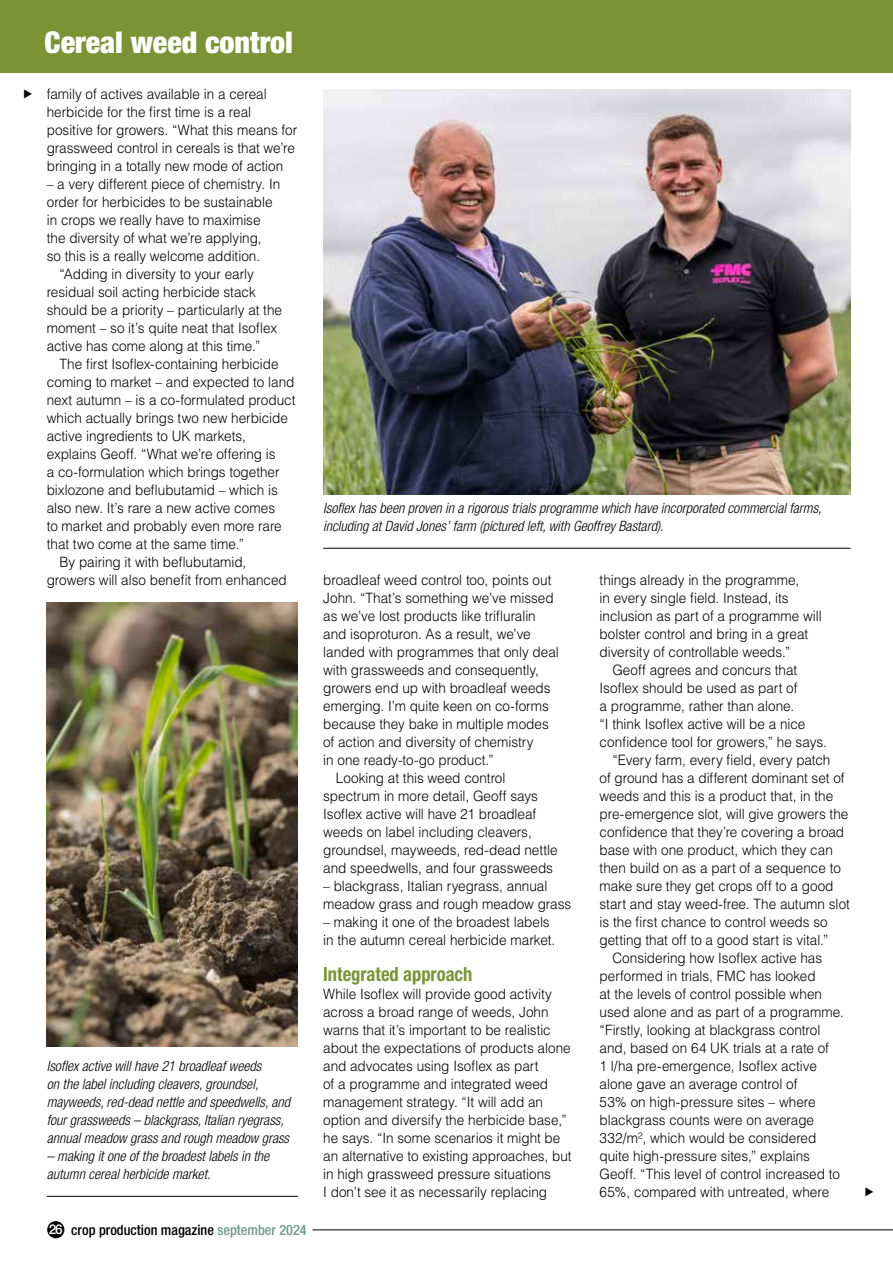
<style>
.page{position:relative;width:893px;height:1263px;background:#fff}
.page>*{position:absolute;margin:0;border:0;box-sizing:border-box;transform-origin:0 0}
.t1{font:900 condensed 30px "Helvetica Neue LT Std";color:#fff}
.t2{font:700 condensed 19.5px "Helvetica Neue LT Std";color:#7b9334;scale:.95 1}
.t3{font:300 14.25px/18px "Helvetica LT Std";letter-spacing:-.005em;color:#000;scale:.95 1}
.t4{font:italic 300 condensed 14.25px/18px "Helvetica Neue LT Std";color:#000}
.t5{font:500 condensed 14.25px "Helvetica Neue LT Std";color:#000}
.s1{font-stretch:normal;font-size:13.5px;color:#fff}
.s2{color:#6f9a87}
</style>
<div class="page">
<div style="left:47px;top:1221px;width:17px;height:17px;background:#000;border-radius:50%"></div>
<hr style="left:313px;top:1229px;width:580px;height:1px;background:#000">
<div style="left:0;top:0;width:893px;height:72px;background:#7b9334"></div>
<hr style="left:47px;top:1196px;width:251px;height:1px;background:#000">
<img style="left:47px;top:603px;width:251px;height:443px">
<img style="left:323px;top:89px;width:527px;height:406px">
<hr style="left:323px;top:548px;width:527px;height:1px;background:#000">
<h1 class="t1" style="left:45px;top:24px;width:250px">Cereal weed control</h1>
<p class="t3" style="left:47px;top:85px;width:265px">family of actives available in a cereal herbicide for the first time is a real positive for growers. “What this means for grassweed control in cereals is that we’re bringing in a totally new mode of action</p>
<p class="t3" style="left:47px;top:175px;width:247px">– a very different piece of chemistry. In</p>
<p class="t3" style="left:47px;top:193px;width:239px">order for herbicides to be sustainable</p>
<p class="t3" style="left:47px;top:211px;width:227px">in crops we really have to maximise</p>
<p class="t3" style="left:47px;top:229px;width:228px">the diversity of what we’re applying,</p>
<p class="t3" style="left:47px;top:247px;width:226px">so this is a really welcome addition.</p>
<p class="t3" style="left:60px;top:265px;width:206px">“Adding in diversity to your early</p>
<p class="t3" style="left:47px;top:283px;width:222px">residual soil acting herbicide stack</p>
<p class="t3" style="left:47px;top:301px;width:249px">should be a priority – particularly at the</p>
<p class="t3" style="left:47px;top:319px;width:244px">moment – so it’s quite neat that Isoflex</p>
<p class="t3" style="left:47px;top:337px;width:226px">active has come along at this time.”</p>
<p class="t3" style="left:60px;top:355px;width:232px">The first Isoflex-containing herbicide</p>
<p class="t3" style="left:47px;top:373px;width:262px">coming to market – and expected to land</p>
<p class="t3" style="left:47px;top:391px;width:263px">next autumn – is a co-formulated product</p>
<p class="t3" style="left:47px;top:409px;width:255px">which actually brings two new herbicide</p>
<p class="t3" style="left:47px;top:427px;width:211px">active ingredients to UK markets,</p>
<p class="t3" style="left:47px;top:445px;width:242px">explains Geoff. “What we’re offering is</p>
<p class="t3" style="left:47px;top:463px;width:247px">a co-formulation which brings together</p>
<p class="t3" style="left:47px;top:481px;width:245px">bixlozone and beflubutamid – which is</p>
<p class="t3" style="left:47px;top:499px;width:242px">also new. It’s rare a new active comes</p>
<p class="t3" style="left:47px;top:517px;width:249px">to market and probably even more rare</p>
<p class="t3" style="left:47px;top:535px;width:209px">that two come at the same time.”</p>
<p class="t3" style="left:60px;top:553px;width:198px">By pairing it with beflubutamid,</p>
<p class="t3" style="left:47px;top:571px;width:254px">growers will also benefit from enhanced</p>
<p class="t3" style="left:323px;top:571px;width:242px">broadleaf weed control too, points out</p>
<p class="t3" style="left:323px;top:589px;width:244px">John. “That’s something we’ve missed</p>
<p class="t3" style="left:323px;top:607px;width:225px">as we’ve lost products like trifluralin</p>
<p class="t3" style="left:323px;top:625px;width:220px">and isoproturon. As a result, we’ve</p>
<p class="t3" style="left:323px;top:643px;width:250px">landed with programmes that only deal</p>
<p class="t3" style="left:323px;top:661px;width:229px">with grassweeds and consequently,</p>
<p class="t3" style="left:323px;top:679px;width:241px">growers end up with broadleaf weeds</p>
<p class="t3" style="left:323px;top:697px;width:239px">emerging. I’m quite keen on co-forms</p>
<p class="t3" style="left:323px;top:715px;width:239px">because they bake in multiple modes</p>
<p class="t3" style="left:323px;top:733px;width:223px">of action and diversity of chemistry</p>
<p class="t3" style="left:323px;top:751px;width:181px">in one ready-to-go product.”</p>
<p class="t3" style="left:336px;top:769px;width:180px">Looking at this weed control</p>
<p class="t3" style="left:323px;top:787px;width:227px">spectrum in more detail, Geoff says</p>
<p class="t3" style="left:323px;top:805px;width:226px">Isoflex active will have 21 broadleaf</p>
<p class="t3" style="left:323px;top:823px;width:221px">weeds on label including cleavers,</p>
<p class="t3" style="left:323px;top:840px;width:248px">groundsel, mayweeds, red-dead nettle</p>
<p class="t3" style="left:323px;top:858px;width:243px">and speedwells, and four grassweeds</p>
<p class="t3" style="left:323px;top:876px;width:263px">– blackgrass, Italian ryegrass, annual meadow grass and rough meadow grass</p>
<p class="t3" style="left:323px;top:912px;width:246px">– making it one of the broadest labels in the autumn cereal herbicide market.</p>
<h2 class="t2" style="left:323px;top:962px;width:158px">Integrated approach</h2>
<p class="t3" style="left:323px;top:985px;width:263px">While Isoflex will provide good activity across a broad range of weeds, John warns that it’s important to be realistic about the expectations of products alone and advocates using Isoflex as part<br>of a programme and integrated weed management strategy. “It will add an option and diversify the herbicide base,” he says. “In some scenarios it might be an alternative to existing approaches, but in high grassweed pressure situations<br>I don’t see it as necessarily replacing</p>
<p class="t4" style="left:323px;top:499px;width:500px">Isoflex has been proven in a rigorous trials programme which have incorporated commercial farms, including at David Jones’ farm (pictured left, with Geoffrey Bastard).</p>
<p class="t3" style="left:600px;top:571px;width:212px">things already in the programme,</p>
<p class="t3" style="left:600px;top:589px;width:200px">in every single field. Instead, its</p>
<p class="t3" style="left:600px;top:607px;width:235px">inclusion as part of a programme will</p>
<p class="t3" style="left:600px;top:625px;width:221px">bolster control and bring in a great</p>
<p class="t3" style="left:600px;top:643px;width:202px">diversity of controllable weeds.”</p>
<p class="t3" style="left:612px;top:661px;width:196px">Geoff agrees and concurs that</p>
<p class="t3" style="left:600px;top:679px;width:210px">Isoflex should be used as part of</p>
<p class="t3" style="left:600px;top:697px;width:207px">a programme, rather than alone.</p>
<p class="t3" style="left:600px;top:715px;width:218px">“I think Isoflex active will be a nice</p>
<p class="t3" style="left:600px;top:733px;width:241px">confidence tool for growers,” he says.</p>
<p class="t3" style="left:612px;top:751px;width:231px">“Every farm, every field, every patch</p>
<p class="t3" style="left:600px;top:769px;width:259px">of ground has a different dominant set of</p>
<p class="t3" style="left:600px;top:787px;width:248px">weeds and this is a product that, in the</p>
<p class="t3" style="left:600px;top:805px;width:263px">pre-emergence slot, will give growers the</p>
<p class="t3" style="left:600px;top:823px;width:259px">confidence that they’re covering a broad</p>
<p class="t3" style="left:600px;top:841px;width:247px">base with one product, which they can</p>
<p class="t3" style="left:600px;top:859px;width:255px">then build on as a part of a sequence to</p>
<p class="t3" style="left:600px;top:877px;width:248px">make sure they get crops off to a good</p>
<p class="t3" style="left:600px;top:895px;width:265px">start and stay weed-free. The autumn slot</p>
<p class="t3" style="left:600px;top:913px;width:242px">is the first chance to control weeds so</p>
<p class="t3" style="left:600px;top:931px;width:242px">getting that off to a good start is vital.”</p>
<p class="t3" style="left:612px;top:949px;width:222px">Considering how Isoflex active has</p>
<p class="t3" style="left:600px;top:967px;width:229px">performed in trials, FMC has looked</p>
<p class="t3" style="left:600px;top:985px;width:236px">at the levels of control possible when</p>
<p class="t3" style="left:600px;top:1003px;width:259px">used alone and as part of a programme.</p>
<p class="t3" style="left:600px;top:1021px;width:234px">“Firstly, looking at blackgrass control</p>
<p class="t3" style="left:600px;top:1039px;width:243px">and, based on 64 UK trials at a rate of</p>
<p class="t3" style="left:600px;top:1057px;width:230px">1 l/ha pre-emergence, Isoflex active</p>
<p class="t3" style="left:600px;top:1075px;width:210px">alone gave an average control of</p>
<p class="t3" style="left:600px;top:1093px;width:229px">53% on high-pressure sites – where</p>
<p class="t3" style="left:600px;top:1111px;width:227px">blackgrass counts were on average</p>
<p class="t3" style="left:600px;top:1129px;width:230px">332/m², which would be considered</p>
<p class="t3" style="left:600px;top:1147px;width:223px">quite high-pressure sites,” explains</p>
<p class="t3" style="left:600px;top:1165px;width:255px">Geoff. “This level of control increased to</p>
<p class="t3" style="left:600px;top:1182px;width:243px">65%, compared with untreated, where</p>
<p class="t4" style="left:47px;top:1057px;width:245px">Isoflex active will have 21 broadleaf weeds<br>on the label including cleavers, groundsel, mayweeds, red-dead nettle and speedwells, and four grassweeds – blackgrass, Italian ryegrass, annual meadow grass and rough meadow grass</p>
<p class="t4" style="left:47px;top:1147px;width:224px">– making it one of the broadest labels in the autumn cereal herbicide market.</p>
<p class="t5" style="left:49px;top:1221px;width:259px"><span class="s1">26</span> crop production magazine <span class="s2">september 2024</span></p>
</div>
